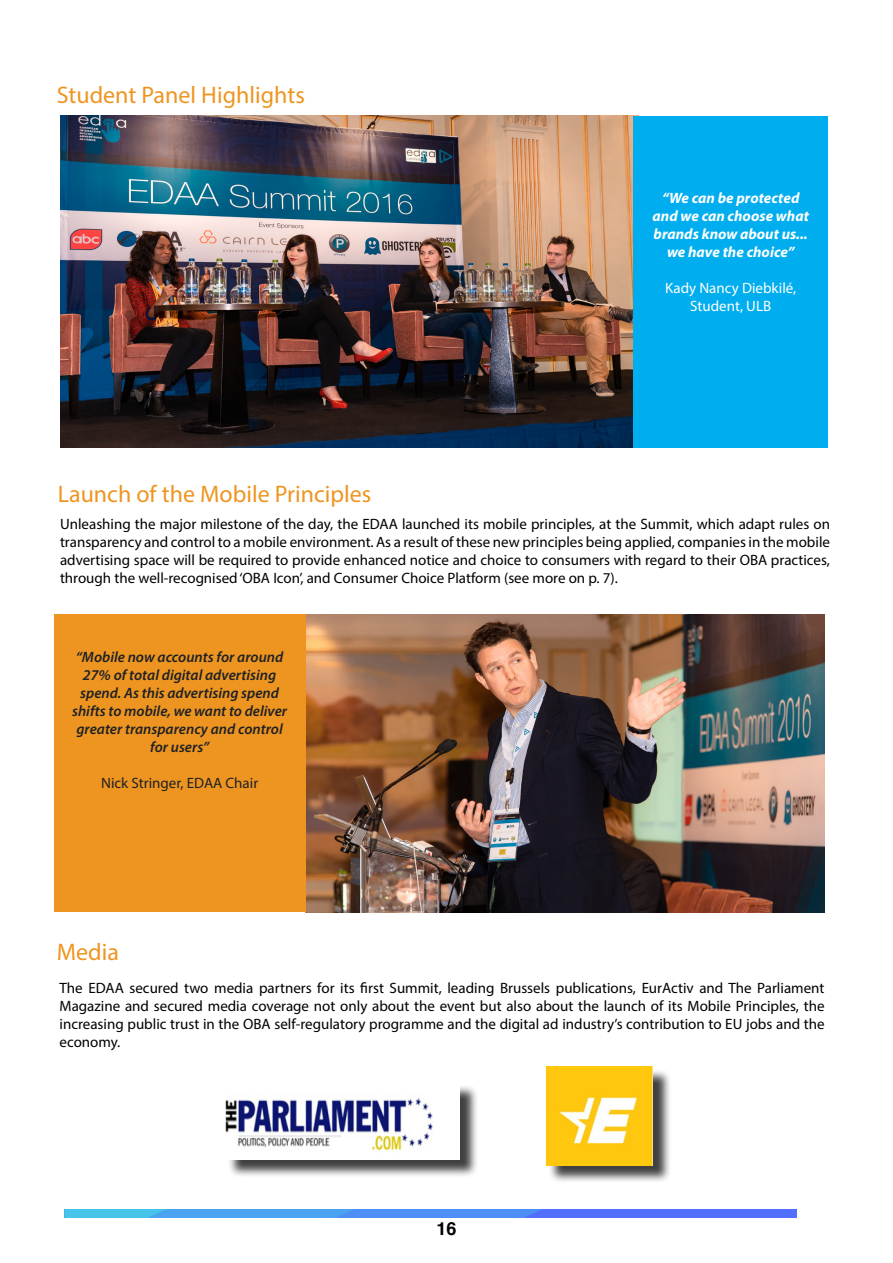
<style>
.page{position:relative;width:893px;height:1263px;background:#fff}
.page>*{position:absolute;margin:0;border:0;box-sizing:border-box;transform-origin:0 0}
.t1{font:24px "Myriad Pro";color:#ee9521}
.t2{font:700 18px "Helvetica";color:#000}
.t3{font:15px/18px "Myriad Pro";color:#000;text-align:justify}
.t4{font:italic 600 15px/18px "Myriad Pro";color:#1f2124;text-align:center}
.t5{font:italic 700 15px/18px "Myriad Pro";color:#fff;text-align:center}
.t6{font:15px/18px "Myriad Pro";color:#fff;text-align:center}
.t7{font:15px "Myriad Pro";color:#1f2124}
</style>
<div class="page">
<img style="left:64px;top:1209px;width:733px;height:8px">
<img style="left:61px;top:116px;width:572px;height:332px">
<img style="left:305px;top:615px;width:520px;height:297px">
<div style="left:54px;top:615px;width:251px;height:297px;background:#ee9521"></div>
<div style="left:633px;top:116px;width:195px;height:332px;background:#00aeef"></div>
<div style="left:547px;top:1068px;width:125px;height:115px;background:#000;opacity:.75"></div>
<img style="left:545px;top:1066px;width:108px;height:99px">
<div style="left:227px;top:1084px;width:252px;height:93px;background:#000;opacity:.75"></div>
<img style="left:225px;top:1082px;width:235px;height:77px">
<h1 class="t1" style="left:57px;top:80px;width:250px">Student Panel Highlights</h1>
<h1 class="t1" style="left:58px;top:479px;width:315px">Launch of the Mobile Principles</h1>
<p class="t5" style="left:653px;top:188px;width:158px">“We can be protected and we can choose what brands know about us... we have the choice”</p>
<p class="t6" style="left:665px;top:278px;width:133px">Kady Nancy Diebkilé,<br>Student, ULB</p>
<p class="t3" style="left:60px;top:515px;width:771px">Unleashing the major milestone of the day, the EDAA launched its mobile principles, at the Summit, which adapt rules on transparency and control to a mobile environment. As a result of these new principles being applied, companies in the mobile advertising space will be required to provide enhanced notice and choice to consumers with regard to their OBA practices, through the well-recognised ‘OBA Icon’, and Consumer Choice Platform (see more on p. 7).</p>
<p class="t4" style="left:72px;top:647px;width:217px">“Mobile now accounts for around<br>27% of total digital advertising spend. As this advertising spend shifts to mobile, we want to deliver greater transparency and control for users”</p>
<p class="t7" style="left:101px;top:774px;width:159px">Nick Stringer, EDAA Chair</p>
<h1 class="t1" style="left:57px;top:937px;width:64px">Media</h1>
<p class="t3" style="left:60px;top:979px;width:767px">The EDAA secured two media partners for its first Summit, leading Brussels publications, EurActiv and The Parliament Magazine and secured media coverage not only about the event but also about the launch of its Mobile Principles, the increasing public trust in the OBA self-regulatory programme and the digital ad industry’s contribution to EU jobs and the economy.</p>
<p class="t2" style="left:436px;top:1214px;width:22px">16</p>
</div>
